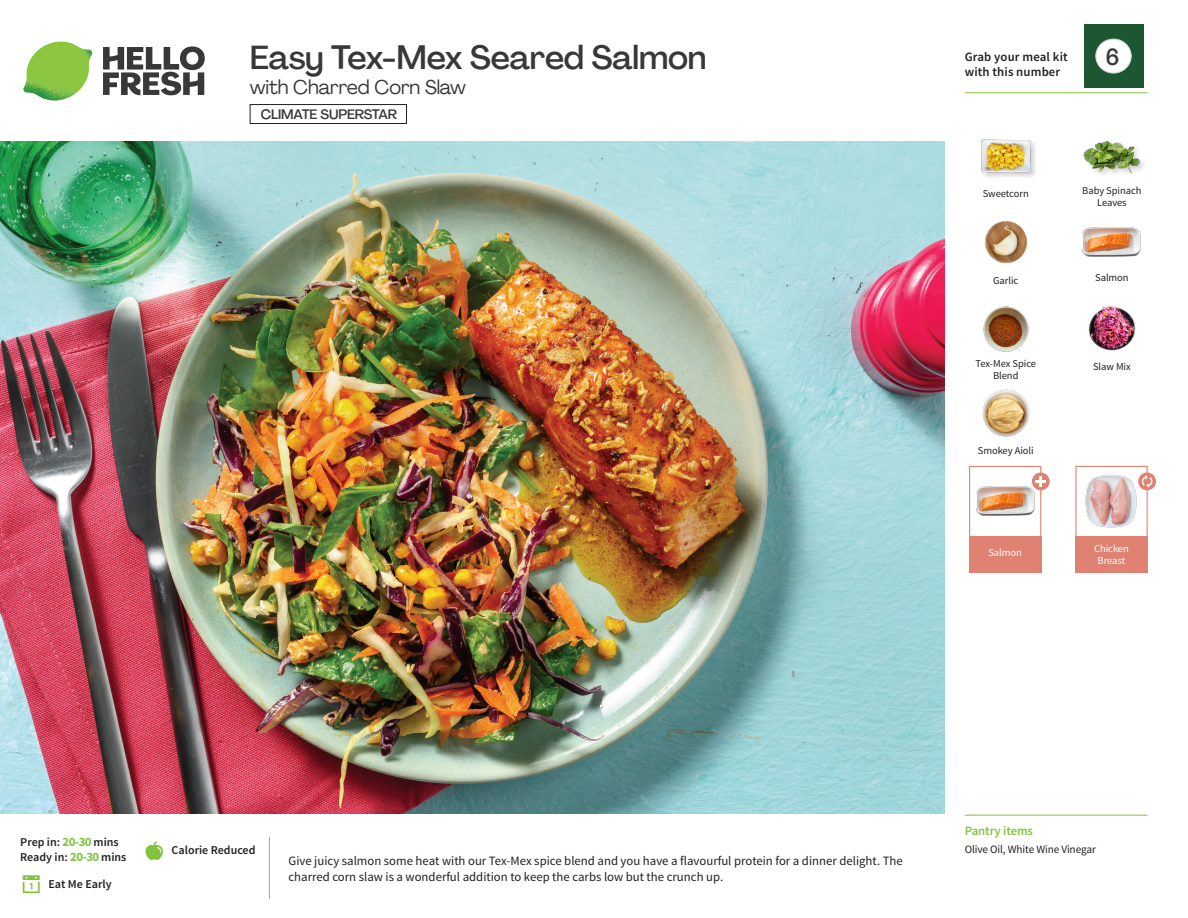
<style>
.page{position:relative;width:1188px;height:918px;background:#fff}
.page>*{position:absolute;margin:0;border:0;box-sizing:border-box;transform-origin:0 0}
._15_Titel_UK{font:500 33px "Agrandir";letter-spacing:-.01em;color:#383839}
._002_Label_Nr{font:500 22.8px "Agrandir";color:#383839;scale:.94 1}
._15_Titel_UK-2{font:19.5px "Agrandir";letter-spacing:-.01em;color:#383839}
.t1{font:500 13.5px "Agrandir";letter-spacing:-.01em;color:#383839}
.Step_6_Text_AU{font:12.75px/16.5px "Source Sans Pro";color:#231f20}
.t2{font:600 12.75px/15px "Source Sans Pro";letter-spacing:.01em;color:#231f20}
._04_Headers_Front{font:600 12.75px "Source Sans Pro";letter-spacing:-.01em;color:#81c340}
._04_Intro{font:600 12px "Source Sans Pro";color:#231f20}
._05_Pantry{font:11.25px "Source Sans Pro";letter-spacing:-.01em;color:#231f20}
._18_FRONT_ingredients{font:10.5px/12px "Source Sans Pro";letter-spacing:-.005em;color:#231f20;text-align:center}
._18_FRONT_ingredients-2{font:10.5px/12px "Source Sans Pro";letter-spacing:-.005em;color:#fff;text-align:center}
.s1{font-weight:700;font-size:12.75px;color:#81c340}
</style>
<div class="page">
<svg style="left:103px;top:46px;width:102px;height:49px"></svg>
<img style="left:23px;top:42px;width:69px;height:59px">
<img style="left:0;top:142px;width:945px;height:672px">
<div style="left:1075px;top:466px;width:73px;height:72px;border:1px solid #df8272"></div>
<div style="left:1075px;top:536px;width:73px;height:37px;background:#df8272"></div>
<div style="left:969px;top:536px;width:72px;height:37px;background:#df8272"></div>
<img style="left:1085px;top:474px;width:54px;height:54px">
<div style="left:969px;top:466px;width:72px;height:72px;border:1px solid #df8272"></div>
<img style="left:977px;top:477px;width:57px;height:39px">
<div style="left:1032px;top:472px;width:18px;height:18px;background:#df8272;border-radius:50%"></div>
<svg style="left:1035px;top:476px;width:11px;height:11px"></svg>
<svg style="left:1138px;top:472px;width:18px;height:18px"></svg>
<svg style="left:1142px;top:475px;width:10px;height:13px"></svg>
<div style="left:250px;top:104px;width:157px;height:20px;border:1px solid #231f20"></div>
<img style="left:1088px;top:306px;width:48px;height:45px">
<img style="left:982px;top:389px;width:48px;height:48px">
<img style="left:1083px;top:227px;width:57px;height:30px">
<img style="left:985px;top:221px;width:42px;height:43px">
<img style="left:983px;top:306px;width:46px;height:46px">
<div style="left:980px;top:138px;width:58px;height:42px;background:#f7f7f7"></div>
<img style="left:981px;top:139px;width:53px;height:37px">
<div style="left:1082px;top:140px;width:65px;height:40px;background:#231f20;opacity:.2"></div>
<img style="left:1083px;top:140px;width:58px;height:40px">
<hr style="left:965px;top:815px;width:183px;height:1px;background:#81c340">
<hr style="left:965px;top:92px;width:183px;height:1px;background:#81c340">
<div style="left:1084px;top:24px;width:59px;height:64px;background:#1d5732"></div>
<div style="left:1096px;top:39px;width:35px;height:34px;background:#fff;border-radius:50%"></div>
<div style="left:1096px;top:39px;width:35px;height:34px;border:1px solid #d1d2d4;border-radius:50%"></div>
<p class="_15_Titel_UK" style="left:250px;top:37px;width:458px">Easy Tex-Mex Seared Salmon</p>
<p class="_15_Titel_UK-2" style="left:250px;top:75px;width:218px">with Charred Corn Slaw</p>
<p class="t1" style="left:261px;top:106px;width:138px">CLIMATE SUPERSTAR</p>
<p class="t2" style="left:965px;top:50px;width:104px">Grab your meal kit with this number</p>
<p class="_002_Label_Nr" style="left:1106px;top:43px;width:16px">6</p>
<p class="_18_FRONT_ingredients" style="left:983px;top:188px;width:48px">Sweetcorn</p>
<p class="_18_FRONT_ingredients" style="left:1082px;top:185px;width:61px">Baby Spinach<br>Leaves</p>
<p class="_18_FRONT_ingredients" style="left:993px;top:274px;width:27px">Garlic</p>
<p class="_18_FRONT_ingredients" style="left:1095px;top:271px;width:35px">Salmon</p>
<p class="_18_FRONT_ingredients" style="left:976px;top:357px;width:62px">Tex-Mex Spice<br>Blend</p>
<p class="_18_FRONT_ingredients" style="left:1093px;top:361px;width:39px">Slaw Mix</p>
<p class="_18_FRONT_ingredients" style="left:978px;top:445px;width:57px">Smokey Aioli</p>
<p class="_18_FRONT_ingredients-2" style="left:988px;top:547px;width:35px">Salmon</p>
<p class="_18_FRONT_ingredients-2" style="left:1094px;top:542px;width:36px">Chicken<br>Breast</p>
<p class="_04_Intro" style="left:20px;top:835px;width:100px">Prep in: <span class="s1">20-30</span> mins</p>
<p class="_04_Intro" style="left:20px;top:850px;width:108px">Ready in: <span class="s1">20-30</span> mins</p>
<p class="_04_Intro" style="left:48px;top:876px;width:65px">Eat Me Early</p>
<p class="_04_Intro" style="left:172px;top:843px;width:85px">Calorie Reduced</p>
<p class="Step_6_Text_AU" style="left:288px;top:852px;width:616px">Give juicy salmon some heat with our Tex-Mex spice blend and you have a flavourful protein for a dinner delight. The charred corn slaw is a wonderful addition to keep the carbs low but the crunch up.</p>
<p class="_04_Headers_Front" style="left:965px;top:822px;width:70px">Pantry items</p>
<p class="_05_Pantry" style="left:965px;top:842px;width:133px">Olive Oil, White Wine Vinegar</p>
</div>
